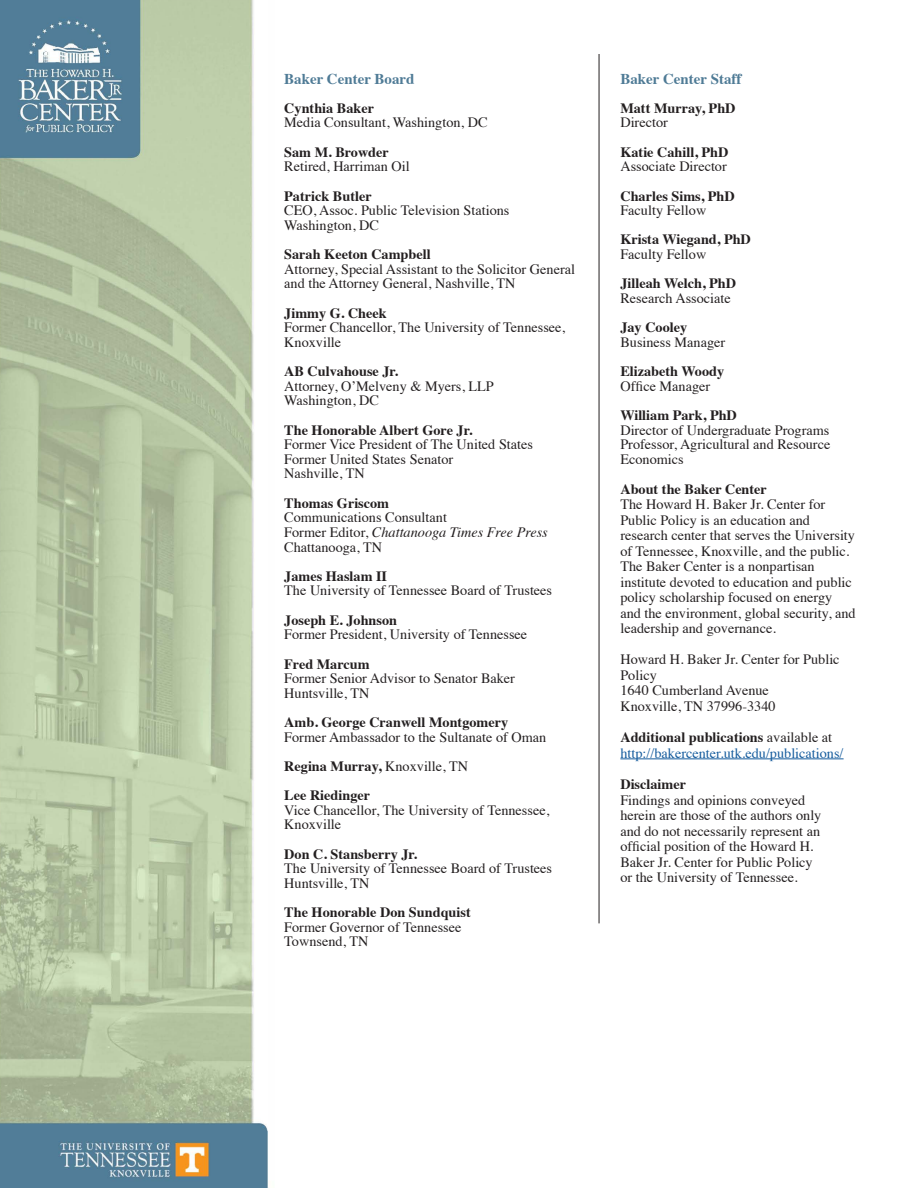
<style>
.page{position:relative;width:918px;height:1188px;background:#fff}
.page>*{position:absolute;margin:0;border:0;box-sizing:border-box;transform-origin:0 0}
.t1{font:700 15px "Times";color:#4f7b96}
.t2{font:14.25px/15.5px "Times";color:#231f20}
.t3{font:700 14.25px "Times";color:#231f20}
.t4{font:14.25px/15.8px "Times";color:#175d9e}
.t5{font:italic 14.25px "Times";color:#231f20}
.s1{font-style:normal}
.s2{font-weight:400}
.s3{font-weight:700;color:#231f20}
.s4{color:#231f20}
</style>
<div class="page">
<img style="left:0;top:0;width:267px;height:1188px">
<hr style="left:620px;top:759px;width:224px;height:1px;background:#175d9e">
<hr style="left:599px;top:54px;width:1px;height:869px;background:#231f20">
<p class="t1" style="left:284px;top:64px;width:132px">Baker Center Board</p>
<p class="t3" style="left:284px;top:94px;width:91px">Cynthia Baker</p>
<p class="t2" style="left:284px;top:114px;width:205px">Media Consultant, Washington, DC</p>
<p class="t3" style="left:284px;top:138px;width:106px">Sam M. Browder</p>
<p class="t2" style="left:284px;top:158px;width:127px">Retired, Harriman Oil</p>
<p class="t3" style="left:284px;top:182px;width:89px">Patrick Butler</p>
<p class="t2" style="left:284px;top:202px;width:227px">CEO, Assoc. Public Television Stations</p>
<p class="t2" style="left:284px;top:216px;width:96px">Washington, DC</p>
<p class="t3" style="left:284px;top:241px;width:148px">Sarah Keeton Campbell</p>
<p class="t2" style="left:284px;top:260px;width:292px">Attorney, Special Assistant to the Solicitor General</p>
<p class="t2" style="left:284px;top:275px;width:233px">and the Attorney General, Nashville, TN</p>
<p class="t3" style="left:284px;top:299px;width:104px">Jimmy G. Cheek</p>
<p class="t2" style="left:284px;top:319px;width:282px;line-height:14.7px">Former Chancellor, The University of Tennessee,<br>Knoxville</p>
<p class="t3" style="left:284px;top:358px;width:115px">AB Culvahouse Jr.</p>
<p class="t2" style="left:284px;top:377px;width:211px">Attorney, O’Melveny &amp; Myers, LLP</p>
<p class="t2" style="left:284px;top:392px;width:96px">Washington, DC</p>
<p class="t3" style="left:284px;top:416px;width:190px">The Honorable Albert Gore Jr.</p>
<p class="t2" style="left:284px;top:436px;width:250px">Former Vice President of The United States</p>
<p class="t2" style="left:284px;top:450px;width:171px">Former United States Senator</p>
<p class="t2" style="left:284px;top:465px;width:82px">Nashville, TN</p>
<p class="t3" style="left:284px;top:489px;width:106px">Thomas Griscom</p>
<p class="t2" style="left:284px;top:509px;width:164px">Communications Consultant</p>
<p class="t5" style="left:284px;top:520px;width:265px"><span class="s1">Former Editor,</span> Chattanooga Times Free Press</p>
<p class="t2" style="left:284px;top:538px;width:99px">Chattanooga, TN</p>
<p class="t3" style="left:284px;top:562px;width:104px">James Haslam II</p>
<p class="t2" style="left:284px;top:582px;width:269px">The University of Tennessee Board of Trustees</p>
<p class="t3" style="left:284px;top:606px;width:114px">Joseph E. Johnson</p>
<p class="t2" style="left:284px;top:626px;width:244px">Former President, University of Tennessee</p>
<p class="t3" style="left:284px;top:650px;width:87px">Fred Marcum</p>
<p class="t2" style="left:284px;top:670px;width:232px">Former Senior Advisor to Senator Baker</p>
<p class="t2" style="left:284px;top:684px;width:87px">Huntsville, TN</p>
<p class="t3" style="left:284px;top:709px;width:225px">Amb. George Cranwell Montgomery</p>
<p class="t2" style="left:284px;top:728px;width:264px">Former Ambassador to the Sultanate of Oman</p>
<p class="t3" style="left:284px;top:753px;width:185px">Regina Murray, <span class="s2">Knoxville, TN</span></p>
<p class="t3" style="left:284px;top:782px;width:87px">Lee Riedinger</p>
<p class="t2" style="left:284px;top:802px;width:266px;line-height:14.7px">Vice Chancellor, The University of Tennessee,<br>Knoxville</p>
<p class="t3" style="left:284px;top:840px;width:134px">Don C. Stansberry Jr.</p>
<p class="t2" style="left:284px;top:860px;width:269px">The University of Tennessee Board of Trustees</p>
<p class="t2" style="left:284px;top:874px;width:87px">Huntsville, TN</p>
<p class="t3" style="left:284px;top:899px;width:188px">The Honorable Don Sundquist</p>
<p class="t2" style="left:284px;top:918px;width:179px">Former Governor of Tennessee</p>
<p class="t2" style="left:284px;top:933px;width:86px">Townsend, TN</p>
<p class="t1" style="left:620px;top:64px;width:123px">Baker Center Staff</p>
<p class="t3" style="left:620px;top:94px;width:117px">Matt Murray, PhD</p>
<p class="t2" style="left:620px;top:114px;width:49px">Director</p>
<p class="t3" style="left:620px;top:138px;width:110px">Katie Cahill, PhD</p>
<p class="t2" style="left:620px;top:158px;width:108px">Associate Director</p>
<p class="t3" style="left:620px;top:182px;width:116px">Charles Sims, PhD</p>
<p class="t2" style="left:620px;top:202px;width:87px">Faculty Fellow</p>
<p class="t3" style="left:620px;top:226px;width:132px">Krista Wiegand, PhD</p>
<p class="t2" style="left:620px;top:245px;width:87px">Faculty Fellow</p>
<p class="t3" style="left:620px;top:270px;width:117px">Jilleah Welch, PhD</p>
<p class="t2" style="left:620px;top:289px;width:112px">Research Associate</p>
<p class="t3" style="left:620px;top:314px;width:68px">Jay Cooley</p>
<p class="t2" style="left:620px;top:333px;width:106px">Business Manager</p>
<p class="t3" style="left:620px;top:358px;width:105px">Elizabeth Woody</p>
<p class="t2" style="left:620px;top:377px;width:91px">Office Manager</p>
<p class="t3" style="left:620px;top:402px;width:118px">William Park, PhD</p>
<p class="t2" style="left:620px;top:421px;width:211px">Director of Undergraduate Programs</p>
<p class="t2" style="left:620px;top:436px;width:211px;line-height:14.7px">Professor, Agricultural and Resource<br>Economics</p>
<p class="t3" style="left:620px;top:475px;width:148px">About the Baker Center</p>
<p class="t2" style="left:620px;top:496px;width:237px">The Howard H. Baker Jr. Center for Public Policy is an education and research center that serves the University of Tennessee, Knoxville, and the public.<br>The Baker Center is a nonpartisan institute devoted to education and public policy scholarship focused on energy and the environment, global security, and leadership and governance.</p>
<p class="t2" style="left:620px;top:650px;width:221px">Howard H. Baker Jr. Center for Public<br>Policy</p>
<p class="t2" style="left:620px;top:681px;width:150px">1640 Cumberland Avenue</p>
<p class="t2" style="left:620px;top:697px;width:157px">Knoxville, TN 37996-3340</p>
<p class="t4" style="left:620px;top:728px;width:225px"><span class="s3">Additional publications</span> <span class="s4">available at </span>http://bakercenter.utk.edu/publications/</p>
<p class="t3" style="left:620px;top:771px;width:67px">Disclaimer</p>
<p class="t2" style="left:620px;top:791px;width:186px">Findings and opinions conveyed</p>
<p class="t2" style="left:620px;top:806px;width:203px">herein are those of the authors only</p>
<p class="t2" style="left:620px;top:822px;width:201px">and do not necessarily represent an</p>
<p class="t2" style="left:620px;top:837px;width:195px">official position of the Howard H.</p>
<p class="t2" style="left:620px;top:853px;width:194px">Baker Jr. Center for Public Policy</p>
<p class="t2" style="left:620px;top:868px;width:179px">or the University of Tennessee.</p>
</div>
